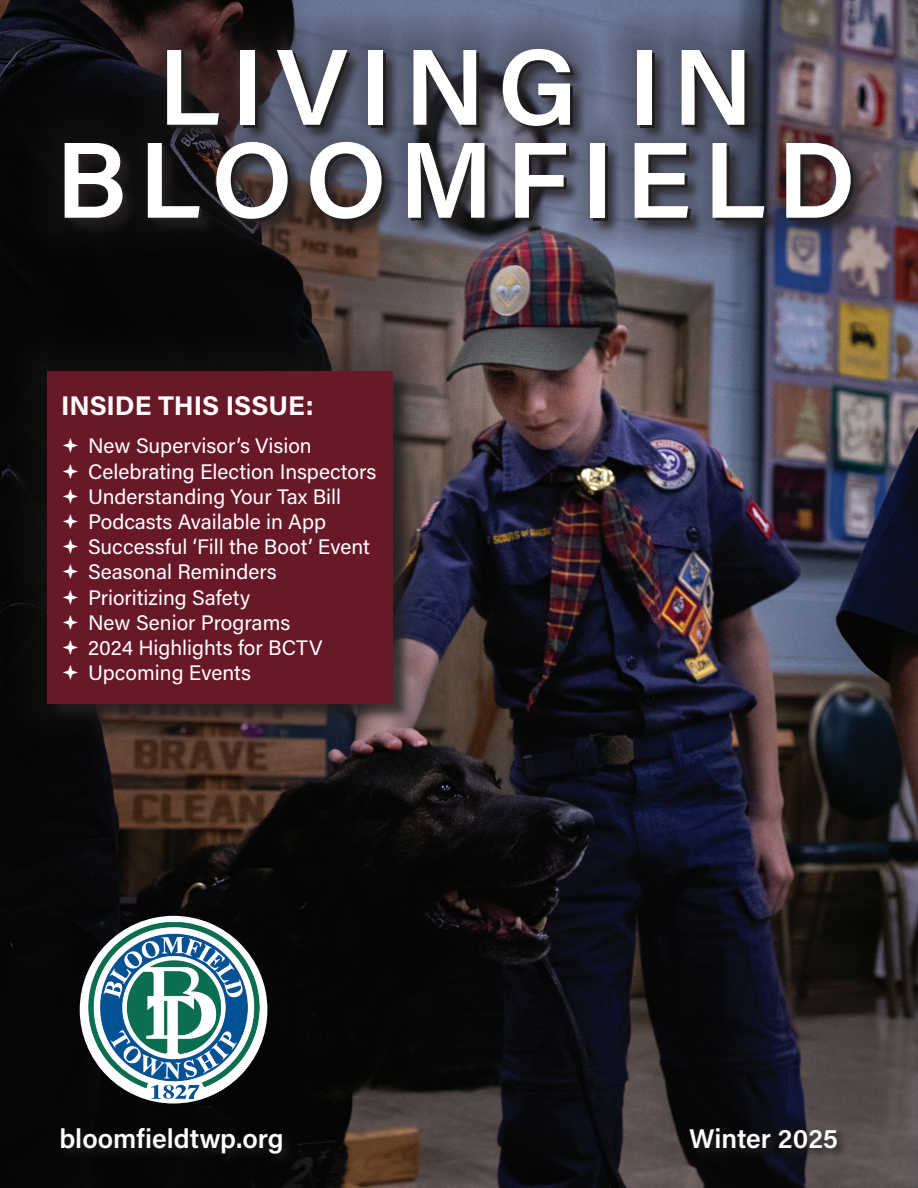
<style>
.page{position:relative;width:918px;height:1188px;background:#fff}
.page>*{position:absolute;margin:0;border:0;box-sizing:border-box;transform-origin:0 0}
.t1{font:600 108px/93px "Acumin Pro";letter-spacing:.11em;color:#fff;text-align:center}
.t2{font:600 27px "Acumin Pro";color:#fff}
.t3{font:700 27px "Acumin Pro";color:#fff}
.t4{font:21px/25.2px "Acumin Pro";color:#fff}
</style>
<div class="page">
<img style="left:0;top:0;width:918px;height:1188px">
<div style="left:688px;top:1126px;width:161px;height:34px;background:#231f20;opacity:.75"></div>
<div style="left:58px;top:1125px;width:237px;height:42px;background:#090908"></div>
<div style="left:7px;top:331px;width:427px;height:413px;background:#231f20;opacity:.75"></div>
<div style="left:48px;top:372px;width:345px;height:332px;background:#691828"></div>
<img style="left:59px;top:891px;width:224px;height:214px">
<div style="left:24px;top:8px;width:867px;height:252px;background:#231f20;opacity:.75"></div>
<h1 class="t1" style="left:55px;top:36px;width:802px">LIVING IN<br>BLOOMFIELD</h1>
<p class="t3" style="left:61px;top:386px;width:254px">INSIDE THIS ISSUE:</p>
<p class="t4" style="left:88px;top:433px;width:290px">New Supervisor’s Vision<br>Celebrating Election Inspectors<br>Understanding Your Tax Bill<br>Podcasts Available in App<br>Successful ‘Fill the Boot’ Event<br>Seasonal Reminders<br>Prioritizing Safety<br>New Senior Programs<br>2024 Highlights for BCTV<br>Upcoming Events</p>
<p class="t2" style="left:59px;top:1120px;width:226px">bloomfieldtwp.org</p>
<p class="t2" style="left:689px;top:1120px;width:150px">Winter 2025</p>
</div>
